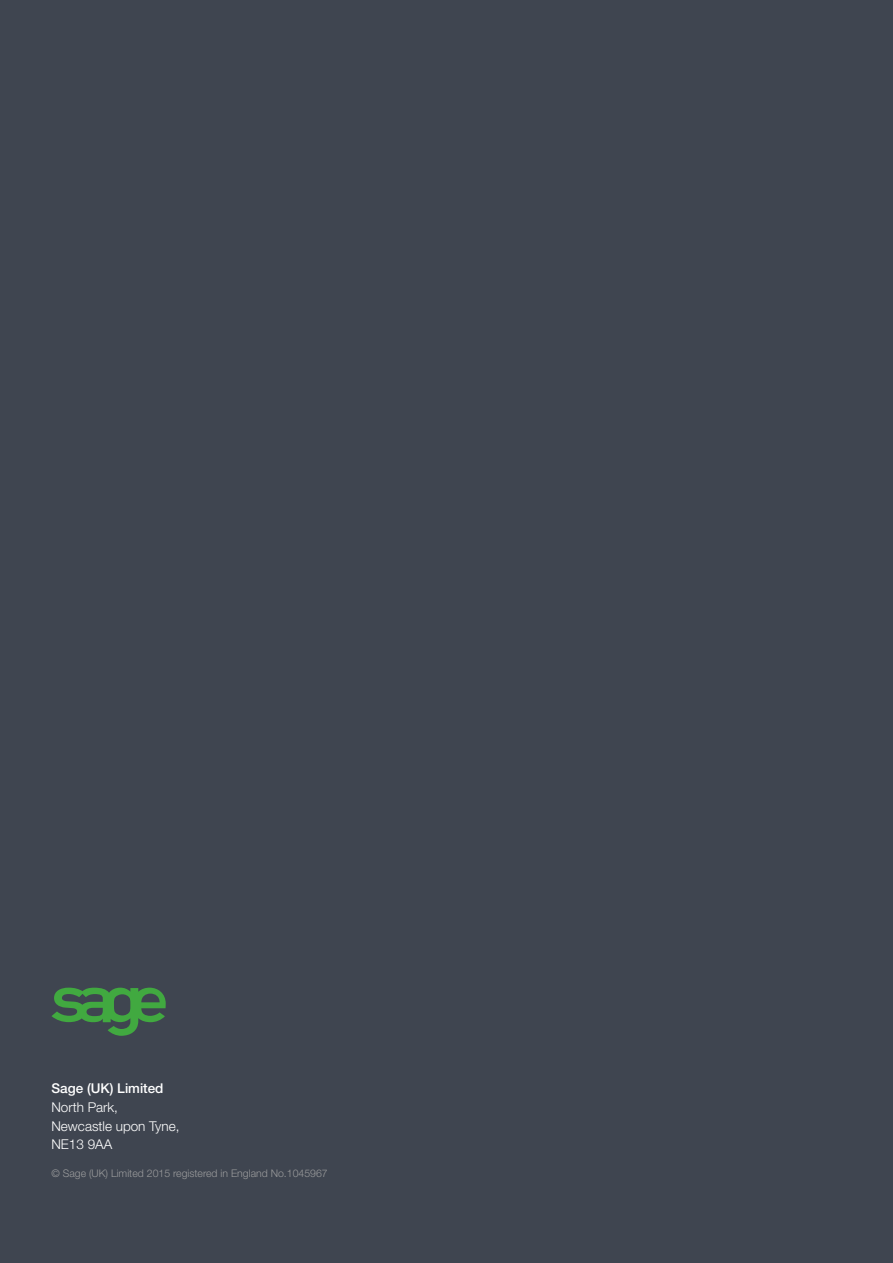
<style>
.page{position:relative;width:893px;height:1263px;background:#3f4550}
.page>*{position:absolute;margin:0;border:0;box-sizing:border-box;transform-origin:0 0}
.t1{font:300 13.5px/18.8px "Helvetica Neue";color:#fff}
.t2{font:500 13.5px "Helvetica Neue";color:#fff}
.t3{font:300 10.5px "Helvetica Neue";color:#9a9b9c}
</style>
<div class="page">
<svg style="left:51px;top:988px;width:115px;height:48px"></svg>
<p class="t2" style="left:51px;top:1080px;width:114px">Sage (UK) Limited</p>
<p class="t1" style="left:51px;top:1097px;width:130px">North Park,<br>Newcastle upon Tyne,<br>NE13 9AA</p>
<p class="t3" style="left:51px;top:1166px;width:278px">© Sage (UK) Limited 2015 registered in England No.1045967</p>
</div>
